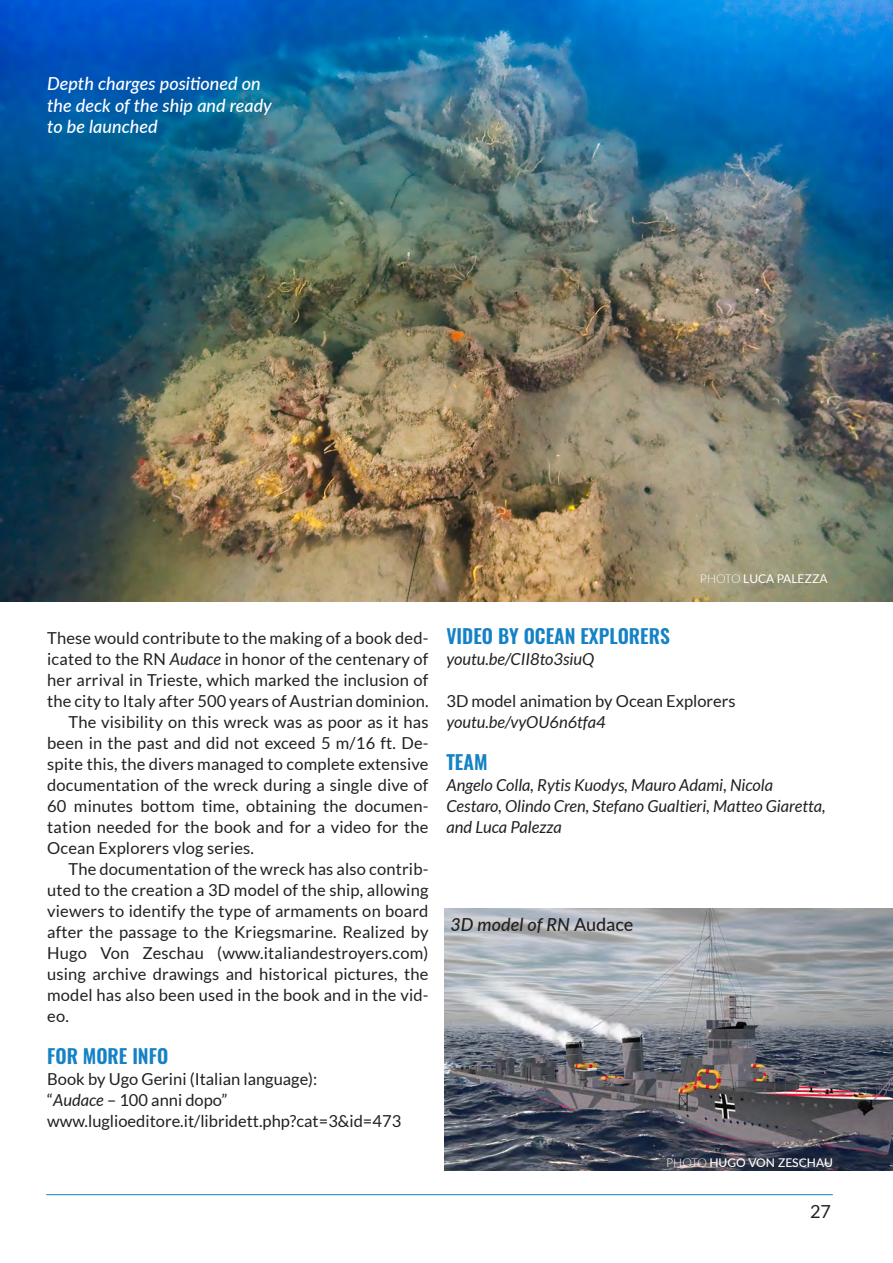
<style>
.page{position:relative;width:893px;height:1263px;background:#fff}
.page>*{position:absolute;margin:0;border:0;box-sizing:border-box;transform-origin:0 0}
.Sub_heading{font:600 19.5px "Oswald";color:#1582c5}
.t1{font:italic 500 18px/21.6px "Lato";color:#fff}
.t2{font:italic 500 18px "Lato";color:#231f20}
.t3{font:18px "Lato";color:#231f20}
.Body_5mm_indent{font:16.5px/21px "Lato";letter-spacing:.01em;color:#231f20;text-align:justify}
.Links___teams{font:italic 16.5px/21px "Lato";color:#231f20}
.Links___teams-2{font:16.5px "Lato";color:#231f20}
.Photo_credit_white{font:500 12px "Lato";color:#fff}
.Photo_credit_white-2{font:12px "Lato";color:#fff}
.s1{font-weight:300}
.s2{font-style:italic}
.s3{font-style:normal}
</style>
<div class="page">
<hr style="left:46px;top:1194px;width:787px;height:1px;background:#1582c5">
<img style="left:0;top:0;width:893px;height:602px">
<img style="left:445px;top:909px;width:448px;height:261px">
<p class="t1" style="left:47px;top:72px;width:226px">Depth charges positioned on the deck of the ship and ready to be launched</p>
<p class="Photo_credit_white-2" style="left:700px;top:572px;width:129px"><span class="s1">PHOTO</span> LUCA PALEZZA</p>
<p class="Body_5mm_indent" style="left:47px;top:627px;width:383px">These would contribute to the making of a book ded&shy;icated to the RN <span class="s2">Audace</span> in honor of the centenary of her arrival in Trieste, which marked the inclusion of the city to Italy after 500 years of Austrian dominion.</p>
<p class="Body_5mm_indent" style="left:47px;top:711px;width:383px;text-indent:21px">The visibility on this wreck was as poor as it has been in the past and did not exceed 5 m/16 ft. De&shy;spite this, the divers managed to complete extensive documentation of the wreck during a single dive of 60 minutes bottom time, obtaining the documen&shy;tation needed for the book and for a video for the Ocean Explorers vlog series.</p>
<p class="Body_5mm_indent" style="left:47px;top:858px;width:383px;text-indent:21px">The documentation of the wreck has also contrib&shy;uted to the creation a 3D model of the ship, allowing viewers to identify the type of armaments on board after the passage to the Kriegsmarine. Realized by Hugo Von Zeschau (www.italiandestroyers.com) using archive drawings and historical pictures, the model has also been used in the book and in the vid&shy;eo.</p>
<p class="Sub_heading" style="left:47px;top:1042px;width:122px">FOR MORE INFO</p>
<p class="Links___teams-2" style="left:47px;top:1069px;width:271px">Book by Ugo Gerini (Italian language):</p>
<p class="Links___teams-2" style="left:47px;top:1090px;width:182px">“<span class="s2">Audace</span> – 100 anni dopo”</p>
<p class="Links___teams-2" style="left:47px;top:1111px;width:355px">www.luglioeditore.it/libridett.php?cat=3&amp;id=473</p>
<p class="Sub_heading" style="left:446px;top:622px;width:225px">VIDEO BY OCEAN EXPLORERS</p>
<p class="Links___teams" style="left:446px;top:649px;width:149px">youtu.be/CII8to3siuQ</p>
<p class="Links___teams-2" style="left:446px;top:691px;width:291px">3D model animation by Ocean Explorers</p>
<p class="Links___teams" style="left:446px;top:712px;width:161px">youtu.be/vyOU6n6tfa4</p>
<p class="Sub_heading" style="left:446px;top:748px;width:43px">TEAM</p>
<p class="Links___teams" style="left:446px;top:775px;width:381px">Angelo Colla, Rytis Kuodys, Mauro Adami, Nicola<br>Cestaro, Olindo Cren, Stefano Gualtieri, Matteo Giaretta, and Luca Palezza</p>
<p class="t2" style="left:450px;top:912px;width:184px">3D model of RN <span class="s3">Audace</span></p>
<p class="Photo_credit_white" style="left:666px;top:1154px;width:168px"><span class="s1">PHOTO</span> HUGO VON ZESCHAU</p>
<p class="t3" style="left:810px;top:1201px;width:22px">27</p>
</div>
